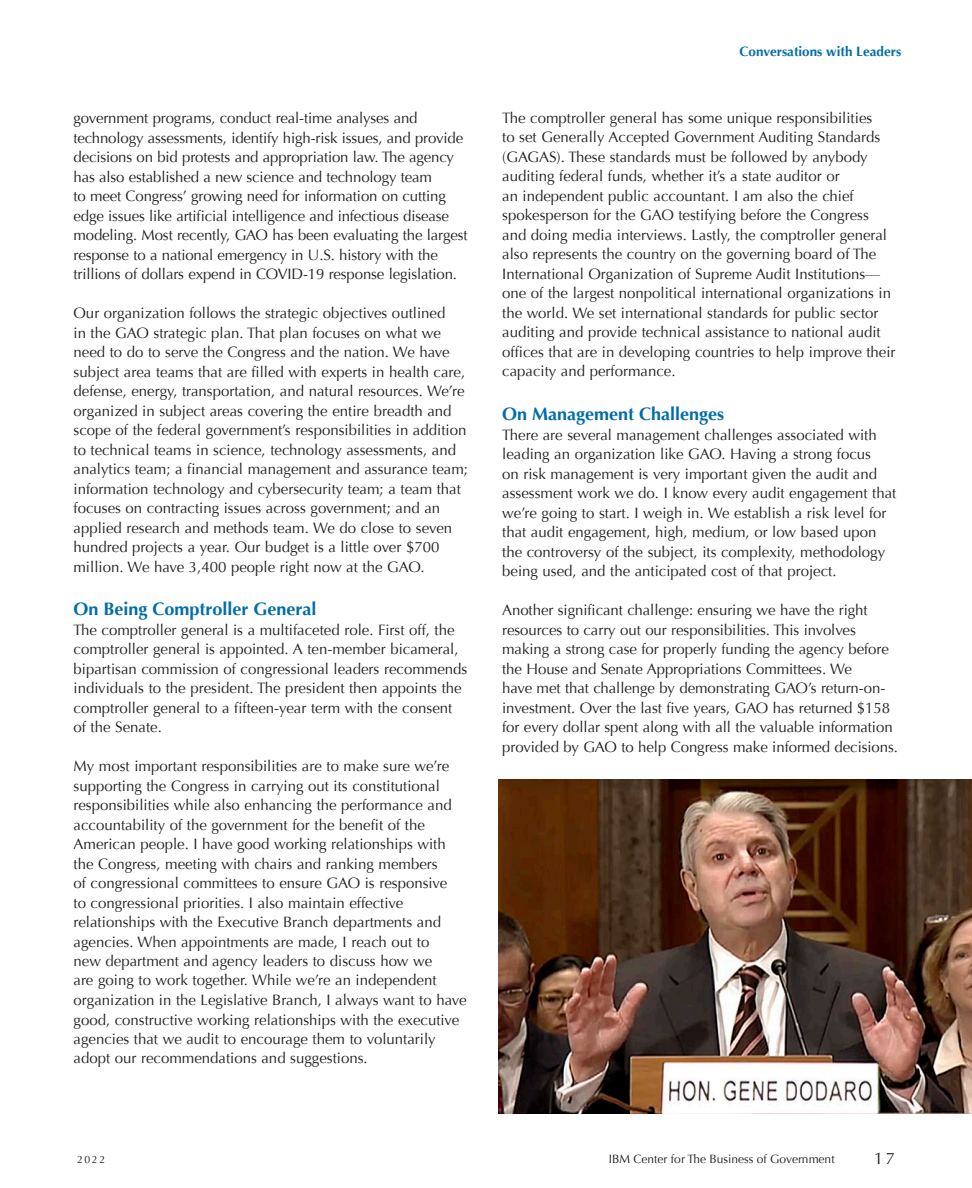
<style>
.page{position:relative;width:972px;height:1188px;background:#fff}
.page>*{position:absolute;margin:0;border:0;box-sizing:border-box;transform-origin:0 0}
.t1{font:700 18px "Optima";color:#006da9}
.t2{font:16.5px "Optima";color:#231f20}
.t3{font:15px/19.5px "Optima";color:#231f20}
.t4{font:700 13.5px "Optima";color:#006da9}
.t5{font:12px "Optima";color:#231f20}
.t6{font:10.5px "Optima";color:#231f20}
</style>
<div class="page">
<img style="left:499px;top:780px;width:473px;height:333px">
<p class="t3" style="left:74px;top:109px;width:396px">government programs, conduct real-time analyses and technology assessments, identify high-risk issues, and provide decisions on bid protests and appropriation law. The agency has also established a new science and technology team<br>to meet Congress’ growing need for information on cutting edge issues like artificial intelligence and infectious disease modeling. Most recently, GAO has been evaluating the largest response to a national emergency in U.S. history with the trillions of dollars expend in COVID-19 response legislation.</p>
<p class="t3" style="left:74px;top:304px;width:396px">Our organization follows the strategic objectives outlined<br>in the GAO strategic plan. That plan focuses on what we need to do to serve the Congress and the nation. We have subject area teams that are filled with experts in health care, defense, energy, transportation, and natural resources. We’re organized in subject areas covering the entire breadth and scope of the federal government’s responsibilities in addition to technical teams in science, technology assessments, and analytics team; a financial management and assurance team; information technology and cybersecurity team; a team that focuses on contracting issues across government; and an applied research and methods team. We do close to seven hundred projects a year. Our budget is a little over $700 million. We have 3,400 people right now at the GAO.</p>
<p class="t1" style="left:74px;top:598px;width:244px">On Being Comptroller General</p>
<p class="t3" style="left:74px;top:620px;width:395px">The comptroller general is a multifaceted role. First off, the comptroller general is appointed. A ten-member bicameral, bipartisan commission of congressional leaders recommends individuals to the president. The president then appoints the comptroller general to a fifteen-year term with the consent of the Senate.</p>
<p class="t3" style="left:74px;top:756px;width:395px">My most important responsibilities are to make sure we’re supporting the Congress in carrying out its constitutional responsibilities while also enhancing the performance and accountability of the government for the benefit of the American people. I have good working relationships with the Congress, meeting with chairs and ranking members<br>of congressional committees to ensure GAO is responsive<br>to congressional priorities. I also maintain effective relationships with the Executive Branch departments and agencies. When appointments are made, I reach out to<br>new department and agency leaders to discuss how we<br>are going to work together. While we’re an independent organization in the Legislative Branch, I always want to have good, constructive working relationships with the executive agencies that we audit to encourage them to voluntarily adopt our recommendations and suggestions.</p>
<p class="t4" style="left:740px;top:44px;width:163px">Conversations with Leaders</p>
<p class="t3" style="left:502px;top:108px;width:395px">The comptroller general has some unique responsibilities<br>to set Generally Accepted Government Auditing Standards (GAGAS). These standards must be followed by anybody auditing federal funds, whether it’s a state auditor or<br>an independent public accountant. I am also the chief spokesperson for the GAO testifying before the Congress and doing media interviews. Lastly, the comptroller general also represents the country on the governing board of The International Organization of Supreme Audit Institutions— one of the largest nonpolitical international organizations in the world. We set international standards for public sector auditing and provide technical assistance to national audit offices that are in developing countries to help improve their capacity and performance.</p>
<p class="t1" style="left:502px;top:403px;width:224px">On Management Challenges</p>
<p class="t3" style="left:502px;top:425px;width:396px">There are several management challenges associated with leading an organization like GAO. Having a strong focus<br>on risk management is very important given the audit and assessment work we do. I know every audit engagement that we’re going to start. I weigh in. We establish a risk level for that audit engagement, high, medium, or low based upon the controversy of the subject, its complexity, methodology being used, and the anticipated cost of that project.</p>
<p class="t3" style="left:502px;top:600px;width:397px">Another significant challenge: ensuring we have the right resources to carry out our responsibilities. This involves making a strong case for properly funding the agency before the House and Senate Appropriations Committees. We<br>have met that challenge by demonstrating GAO’s return-on&shy;investment. Over the last five years, GAO has returned $158 for every dollar spent along with all the valuable information provided by GAO to help Congress make informed decisions.</p>
<p class="t6" style="left:77px;top:1154px;width:30px">2022</p>
<p class="t5" style="left:609px;top:1152px;width:227px">IBM Center for The Business of Government</p>
<p class="t2" style="left:874px;top:1149px;width:22px">17</p>
</div>
